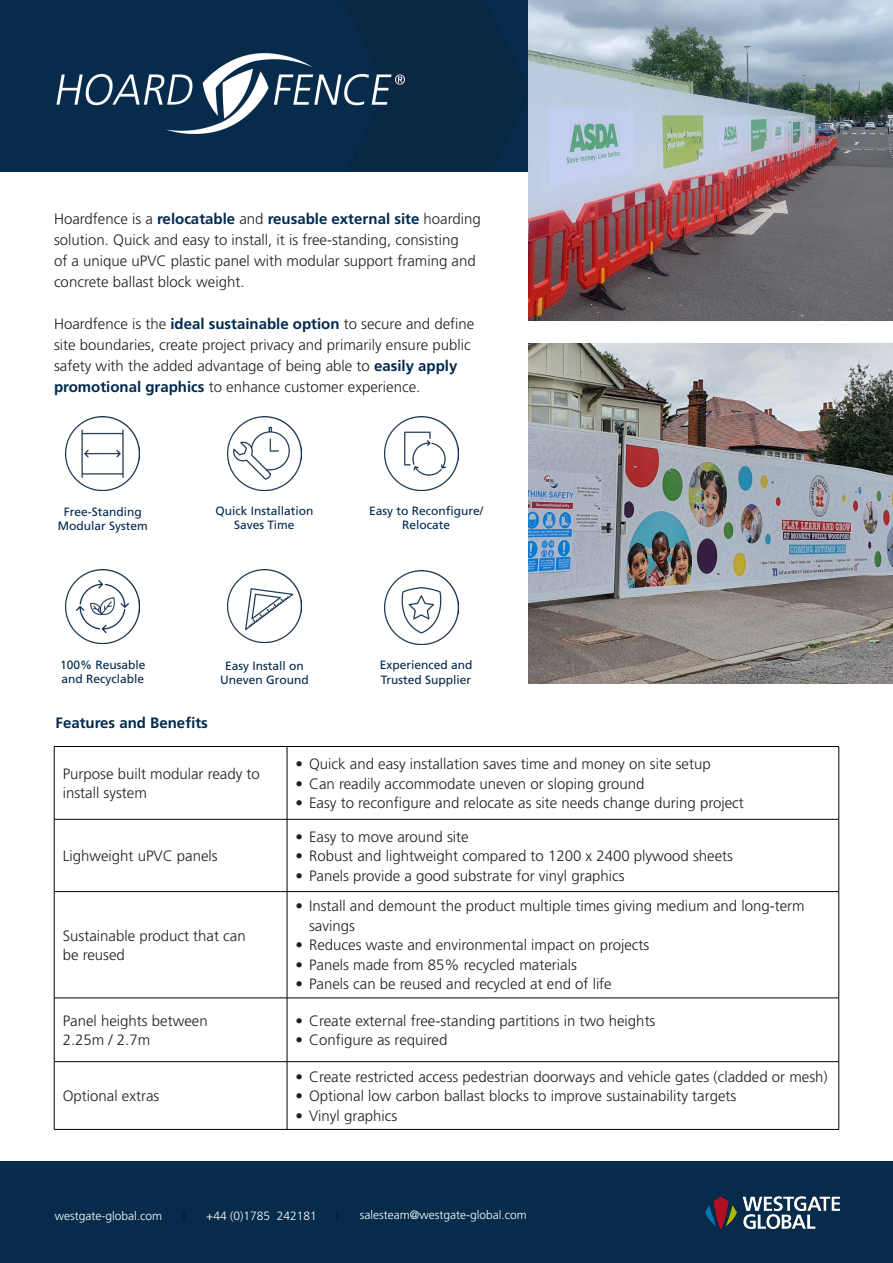
<style>
.page{position:relative;width:893px;height:1263px;background:#fff}
.page>*{position:absolute;margin:0;border:0;box-sizing:border-box;transform-origin:0 0}
.t1{font:300 15px/21px "Frutiger LT Pro";color:#231f20}
.t2{font:700 15px "Frutiger LT Pro";color:#00294e}
.t3{font:12px/14.4px "Frutiger LT Pro";color:#00294e;text-align:center}
.t4{font:300 12px "Frutiger LT Pro";color:#fff}
.s1{font-weight:700;color:#00294e}
</style>
<div class="page">
<div style="left:0;top:0;width:893px;height:171px;background:#072c4b"></div>
<img style="left:529px;top:0;width:364px;height:320px">
<img style="left:529px;top:344px;width:364px;height:339px">
<div style="left:0;top:1162px;width:893px;height:101px;background:#072c4b"></div>
<img style="left:706px;top:1196px;width:134px;height:32px">
<img style="left:56px;top:54px;width:348px;height:80px">
<hr style="left:54px;top:746px;width:233px;height:1px;background:#000">
<hr style="left:54px;top:747px;width:1px;height:72px;background:#000">
<hr style="left:287px;top:746px;width:552px;height:1px;background:#000">
<hr style="left:287px;top:747px;width:1px;height:72px;background:#000">
<hr style="left:838px;top:747px;width:1px;height:72px;background:#000">
<hr style="left:54px;top:819px;width:233px;height:1px;background:#000">
<hr style="left:54px;top:819px;width:1px;height:72px;background:#000">
<hr style="left:287px;top:819px;width:552px;height:1px;background:#000">
<hr style="left:287px;top:819px;width:1px;height:72px;background:#000">
<hr style="left:838px;top:819px;width:1px;height:72px;background:#000">
<hr style="left:54px;top:891px;width:233px;height:1px;background:#000">
<hr style="left:54px;top:892px;width:1px;height:106px;background:#000">
<hr style="left:287px;top:891px;width:552px;height:1px;background:#000">
<hr style="left:287px;top:892px;width:1px;height:106px;background:#000">
<hr style="left:838px;top:892px;width:1px;height:106px;background:#000">
<hr style="left:54px;top:997px;width:233px;height:1px;background:#000">
<hr style="left:54px;top:998px;width:1px;height:63px;background:#000">
<hr style="left:287px;top:997px;width:552px;height:1px;background:#000">
<hr style="left:287px;top:998px;width:1px;height:63px;background:#000">
<hr style="left:838px;top:998px;width:1px;height:63px;background:#000">
<hr style="left:54px;top:1061px;width:233px;height:1px;background:#000">
<hr style="left:54px;top:1062px;width:1px;height:67px;background:#000">
<hr style="left:287px;top:1061px;width:552px;height:1px;background:#000">
<hr style="left:287px;top:1062px;width:1px;height:67px;background:#000">
<hr style="left:838px;top:1062px;width:1px;height:67px;background:#000">
<hr style="left:54px;top:1129px;width:233px;height:1px;background:#000">
<hr style="left:287px;top:1129px;width:552px;height:1px;background:#000">
<img style="left:227px;top:569px;width:74px;height:74px">
<img style="left:227px;top:416px;width:74px;height:74px">
<img style="left:385px;top:570px;width:74px;height:74px">
<img style="left:66px;top:416px;width:74px;height:74px">
<img style="left:66px;top:569px;width:74px;height:74px">
<img style="left:385px;top:416px;width:74px;height:74px">
<p class="t1" style="left:54px;top:208px;width:428px">Hoardfence is a <span class="s1">relocatable</span> and <span class="s1">reusable external site</span> hoarding solution. Quick and easy to install, it is free-standing, consisting<br>of a unique uPVC plastic panel with modular support framing and concrete ballast block weight.</p>
<p class="t1" style="left:54px;top:313px;width:422px">Hoardfence is the <span class="s1">ideal sustainable option</span> to secure and define site boundaries, create project privacy and primarily ensure public safety with the added advantage of being able to <span class="s1">easily apply promotional graphics</span> to enhance customer experience.</p>
<p class="t3" style="left:58px;top:504px;width:92px">Free-Standing<br>Modular System</p>
<p class="t3" style="left:215px;top:503px;width:100px">Quick Installation</p>
<p class="t3" style="left:234px;top:518px;width:62px">Saves Time</p>
<p class="t3" style="left:60px;top:657px;width:87px">100% Reusable</p>
<p class="t3" style="left:61px;top:672px;width:84px">and Recyclable</p>
<p class="t2" style="left:56px;top:714px;width:154px">Features and Benefits</p>
<p class="t3" style="left:220px;top:658px;width:90px">Easy Install on<br>Uneven Ground</p>
<p class="t3" style="left:369px;top:503px;width:116px">Easy to Reconfigure/<br>Relocate</p>
<p class="t3" style="left:380px;top:658px;width:94px;text-align:left">Experienced and<br>Trusted Supplier</p>
<p class="t1" style="left:63px;top:764px;width:199px;line-height:19.5px">Purpose built modular ready to install system</p>
<p class="t1" style="left:63px;top:845px;width:157px">Lighweight uPVC panels</p>
<p class="t1" style="left:63px;top:926px;width:185px;line-height:19.5px">Sustainable product that can be reused</p>
<p class="t1" style="left:63px;top:1010px;width:147px">Panel heights between</p>
<p class="t1" style="left:63px;top:1029px;width:89px">2.25m / 2.7m</p>
<p class="t1" style="left:63px;top:1085px;width:98px">Optional extras</p>
<p class="t1" style="left:296px;top:753px;width:417px">• Quick and easy installation saves time and money on site setup</p>
<p class="t1" style="left:296px;top:773px;width:350px">• Can readily accommodate uneven or sloping ground</p>
<p class="t1" style="left:296px;top:792px;width:450px">• Easy to reconfigure and relocate as site needs change during project</p>
<p class="t1" style="left:296px;top:826px;width:175px">• Easy to move around site</p>
<p class="t1" style="left:296px;top:845px;width:439px">• Robust and lightweight compared to 1200 x 2400 plywood sheets</p>
<p class="t1" style="left:296px;top:865px;width:331px">• Panels provide a good substrate for vinyl graphics</p>
<p class="t1" style="left:309px;top:896px;width:497px;line-height:19.5px;text-indent:-14px">• Install and demount the product multiple times giving medium and long-term savings</p>
<p class="t1" style="left:296px;top:935px;width:355px">• Reduces waste and environmental impact on projects</p>
<p class="t1" style="left:296px;top:954px;width:283px">• Panels made from 85% recycled materials</p>
<p class="t1" style="left:296px;top:974px;width:318px">• Panels can be reused and recycled at end of life</p>
<p class="t1" style="left:296px;top:1010px;width:361px">• Create external free-standing partitions in two heights</p>
<p class="t1" style="left:296px;top:1029px;width:153px">• Configure as required</p>
<p class="t1" style="left:296px;top:1066px;width:534px">• Create restricted access pedestrian doorways and vehicle gates (cladded or mesh)</p>
<p class="t1" style="left:296px;top:1085px;width:442px">• Optional low carbon ballast blocks to improve sustainability targets</p>
<p class="t1" style="left:296px;top:1105px;width:103px">• Vinyl graphics</p>
<p class="t4" style="left:55px;top:1209px;width:109px">westgate-global.com</p>
<p class="t4" style="left:206px;top:1209px;width:112px">+44 (0)1785 242181</p>
<p class="t4" style="left:360px;top:1208px;width:168px">salesteam@westgate-global.com</p>
</div>
